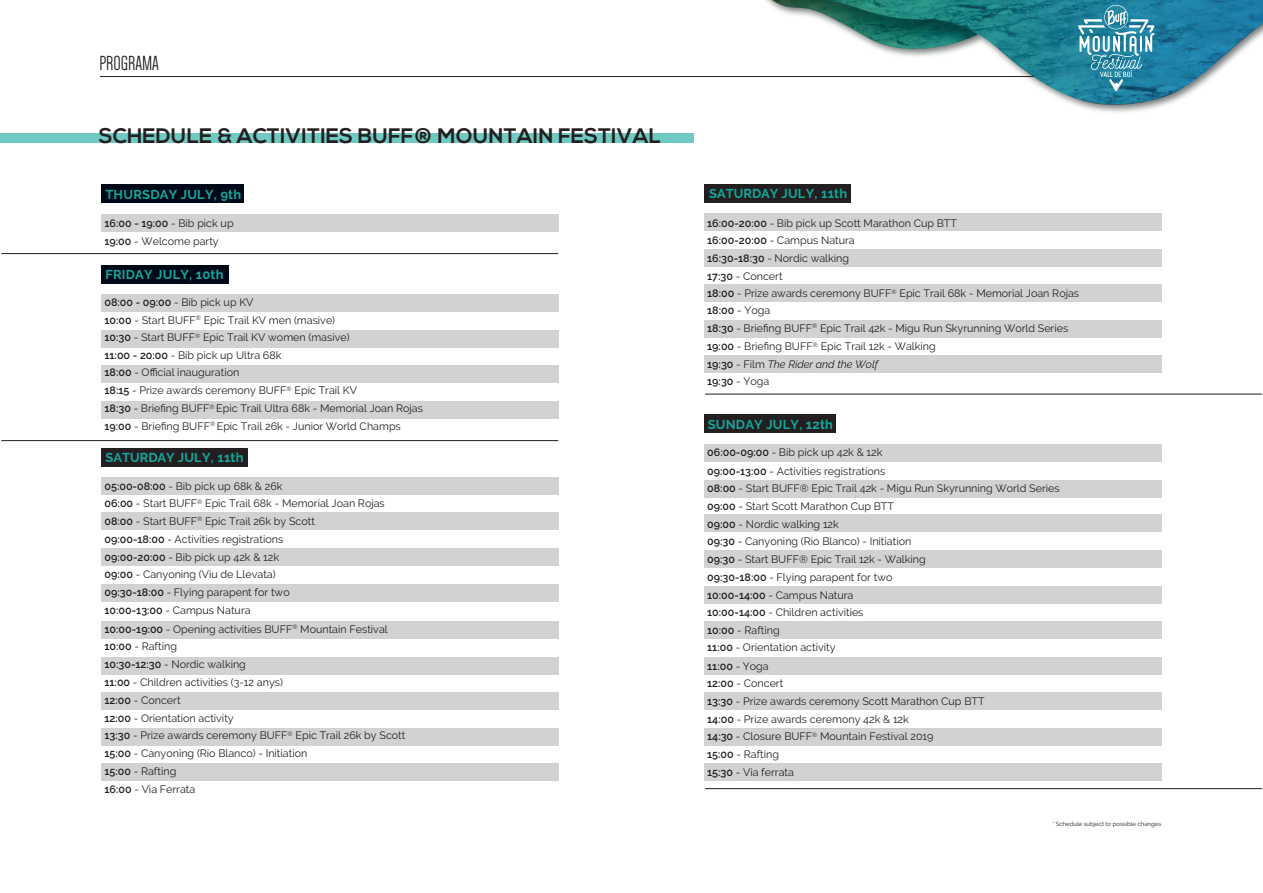
<style>
.page{position:relative;width:1263px;height:893px;background:#fff}
.page>*{position:absolute;margin:0;border:0;box-sizing:border-box;transform-origin:0 0}
.t1{font:700 21px "Nexa";letter-spacing:.01em;color:#231f20}
.t2{font:21px "Dense";color:#231f20}
.t3{font:700 12.9px "Raleway";letter-spacing:.02em;color:#12a79d}
.t4{font:700 12.9px "Raleway";color:#12a79d}
.t5{font:10.8px/17.7px "Raleway";color:#231f20}
.t6{font:italic 10.8px/17.7px "Raleway";color:#231f20}
.t7{font:6px "Raleway";color:#231f20}
.s1{font-weight:600}
.s2{font-weight:600;font-style:normal}
.s3{font-style:normal}
</style>
<div class="page">
<div style="left:704px;top:621px;width:457px;height:18px;background:#d1d2d4"></div>
<img style="left:765px;top:0;width:498px;height:113px">
<svg style="left:1078px;top:5px;width:76px;height:86px;background:#4c99b1"></svg>
<hr style="left:100px;top:76px;width:933px;height:1px;background:#231f20">
<div style="left:0;top:133px;width:694px;height:10px;background:#70cac4"></div>
<div style="left:101px;top:512px;width:457px;height:18px;background:#d1d2d4"></div>
<div style="left:101px;top:477px;width:457px;height:18px;background:#d1d2d4"></div>
<div style="left:101px;top:548px;width:457px;height:18px;background:#d1d2d4"></div>
<div style="left:101px;top:584px;width:457px;height:18px;background:#d1d2d4"></div>
<div style="left:101px;top:621px;width:457px;height:17px;background:#d1d2d4"></div>
<div style="left:101px;top:692px;width:457px;height:18px;background:#d1d2d4"></div>
<div style="left:101px;top:657px;width:457px;height:18px;background:#d1d2d4"></div>
<div style="left:101px;top:728px;width:457px;height:18px;background:#d1d2d4"></div>
<div style="left:101px;top:763px;width:457px;height:18px;background:#d1d2d4"></div>
<hr style="left:705px;top:394px;width:557px;height:1px;background:#231f20">
<hr style="left:705px;top:788px;width:557px;height:1px;background:#231f20">
<div style="left:704px;top:213px;width:457px;height:18px;background:#d1d2d4"></div>
<div style="left:704px;top:249px;width:457px;height:18px;background:#d1d2d4"></div>
<div style="left:704px;top:284px;width:457px;height:18px;background:#d1d2d4"></div>
<div style="left:704px;top:320px;width:457px;height:18px;background:#d1d2d4"></div>
<div style="left:704px;top:355px;width:457px;height:18px;background:#d1d2d4"></div>
<div style="left:704px;top:444px;width:457px;height:18px;background:#d1d2d4"></div>
<div style="left:704px;top:480px;width:457px;height:18px;background:#d1d2d4"></div>
<div style="left:704px;top:514px;width:457px;height:18px;background:#d1d2d4"></div>
<div style="left:704px;top:550px;width:457px;height:18px;background:#d1d2d4"></div>
<div style="left:704px;top:586px;width:457px;height:18px;background:#d1d2d4"></div>
<div style="left:704px;top:657px;width:457px;height:18px;background:#d1d2d4"></div>
<div style="left:704px;top:692px;width:457px;height:18px;background:#d1d2d4"></div>
<div style="left:704px;top:728px;width:457px;height:18px;background:#d1d2d4"></div>
<div style="left:704px;top:763px;width:457px;height:18px;background:#d1d2d4"></div>
<div style="left:101px;top:448px;width:146px;height:18px;background:#231f20"></div>
<div style="left:705px;top:184px;width:146px;height:19px;background:#231f20"></div>
<div style="left:704px;top:414px;width:132px;height:19px;background:#231f20"></div>
<hr style="left:1px;top:440px;width:557px;height:1px;background:#231f20">
<hr style="left:1px;top:253px;width:557px;height:1px;background:#231f20">
<div style="left:101px;top:294px;width:457px;height:18px;background:#d1d2d4"></div>
<div style="left:101px;top:330px;width:457px;height:18px;background:#d1d2d4"></div>
<div style="left:101px;top:365px;width:457px;height:18px;background:#d1d2d4"></div>
<div style="left:101px;top:401px;width:457px;height:18px;background:#d1d2d4"></div>
<div style="left:101px;top:265px;width:127px;height:19px;background:#000917"></div>
<div style="left:101px;top:184px;width:143px;height:19px;background:#000917"></div>
<div style="left:101px;top:214px;width:457px;height:18px;background:#d1d2d4"></div>
<h1 class="t2" style="left:99px;top:53px;width:61px">PROGRAMA</h1>
<h1 class="t1" style="left:99px;top:124px;width:564px">SCHEDULE &amp; ACTIVITIES BUFF® MOUNTAIN FESTIVAL</h1>
<p class="t3" style="left:105px;top:187px;width:137px">THURSDAY JULY, 9th</p>
<p class="t5" style="left:105px;top:215px;width:131px"><span class="s1">16:00 - 19:00</span> - Bib pick up<br><span class="s1">19:00</span> - Welcome party</p>
<p class="t3" style="left:105px;top:267px;width:120px">FRIDAY JULY, 10th</p>
<p class="t5" style="left:105px;top:293px;width:247px"><span class="s1">08:00 - 09:00</span> - Bib pick up KV<br><span class="s1">10:00</span> - Start BUFF<sup>®</sup> Epic Trail KV men (masive)<br><span class="s1">10:30</span> - Start BUFF<sup>®</sup> Epic Trail KV women (masive)<br><span class="s1">11:00 - 20:00</span> - Bib pick up Ultra 68k</p>
<p class="t5" style="left:105px;top:382px;width:320px"><span class="s1">18:15</span> - Prize awards ceremony BUFF<sup>®</sup> Epic Trail KV<br><span class="s1">18:30</span> - Briefing BUFF<sup>®</sup> Epic Trail Ultra 68k - Memorial Joan Rojas<br><span class="s1">19:00</span> - Briefing BUFF<sup>®</sup> Epic Trail 26k - Junior World Champs</p>
<p class="t5" style="left:105px;top:363px;width:136px"><span class="s1">18:00</span> - Official inauguration</p>
<p class="t4" style="left:106px;top:450px;width:139px">SATURDAY JULY, 11th</p>
<p class="t5" style="left:105px;top:477px;width:180px"><span class="s1">05:00-08:00</span> - Bib pick up 68k &amp; 26k</p>
<p class="t5" style="left:105px;top:495px;width:282px"><span class="s1">06:00</span> - Start BUFF<sup>®</sup> Epic Trail 68k - Memorial Joan Rojas<br><span class="s1">08:00</span> - Start BUFF<sup>®</sup> Epic Trail 26k by Scott</p>
<p class="t5" style="left:105px;top:549px;width:176px"><span class="s1">09:00-20:00</span> - Bib pick up 42k &amp; 12k</p>
<p class="t5" style="left:105px;top:583px;width:187px;line-height:18.1px"><span class="s1">09:30-18:00</span> - Flying parapent for two<br><span class="s1">10:00-13:00</span> - Campus Natura</p>
<p class="t5" style="left:105px;top:530px;width:180px"><span class="s1">09:00-18:00</span> - Activities registrations</p>
<p class="t5" style="left:105px;top:566px;width:173px"><span class="s1">09:00</span> - Canyoning (Viu de Llevata)</p>
<p class="t5" style="left:105px;top:620px;width:285px"><span class="s1">10:00-19:00</span> - Opening activities BUFF<sup>®</sup> Mountain Festival</p>
<p class="t5" style="left:105px;top:638px;width:143px"><span class="s1">10:00</span> - Rafting<br><span class="s1">10:30-12:30</span> - Nordic walking</p>
<p class="t5" style="left:105px;top:673px;width:180px"><span class="s1">11:00</span> - Children activities (3-12 anys)</p>
<p class="t5" style="left:105px;top:691px;width:78px"><span class="s1">12:00</span> - Concert</p>
<p class="t5" style="left:105px;top:709px;width:131px"><span class="s1">12:00</span> - Orientation activity</p>
<p class="t5" style="left:105px;top:727px;width:302px"><span class="s1">13:30</span> - Prize awards ceremony BUFF<sup>®</sup> Epic Trail 26k by Scott<br><span class="s1">15:00</span> - Canyoning (Río Blanco) - Initiation</p>
<p class="t5" style="left:105px;top:762px;width:92px"><span class="s1">15:00</span> - Rafting<br><span class="s1">16:00</span> - Via Ferrata</p>
<p class="t4" style="left:709px;top:186px;width:139px">SATURDAY JULY, 11th</p>
<p class="t5" style="left:707px;top:214px;width:251px"><span class="s1">16:00-20:00</span> - Bib pick up Scott Marathon Cup BTT<br><span class="s1">16:00-20:00</span> - Campus Natura<br><span class="s1">16:30-18:30</span> - Nordic walking</p>
<p class="t5" style="left:707px;top:267px;width:77px"><span class="s1">17:30</span> - Concert</p>
<p class="t5" style="left:707px;top:285px;width:373px;line-height:17.2px"><span class="s1">18:00</span> - Prize awards ceremony BUFF<sup>®</sup> Epic Trail 68k - Memorial Joan Rojas<br><span class="s1">18:00</span> - Yoga</p>
<p class="t5" style="left:707px;top:319px;width:363px;line-height:18.3px"><span class="s1">18:30</span> - Briefing BUFF<sup>®</sup> Epic Trail 42k - Migu Run Skyrunning World Series<br><span class="s1">19:00</span> - Briefing BUFF<sup>®</sup> Epic Trail 12k - Walking</p>
<p class="t6" style="left:707px;top:355px;width:173px"><span class="s2">19:30</span> <span class="s3">- Film</span> The Rider and the Wolf<br><span class="s2">19:30</span> <span class="s3">- Yoga</span></p>
<p class="t3" style="left:708px;top:417px;width:127px">SUNDAY JULY, 12th</p>
<p class="t5" style="left:707px;top:443px;width:180px;line-height:18.5px"><span class="s1">06:00-09:00</span> - Bib pick up 42k &amp; 12k<br><span class="s1">09:00-13:00</span> - Activities registrations</p>
<p class="t5" style="left:707px;top:479px;width:354px"><span class="s1">08:00</span> - Start BUFF® Epic Trail 42k - Migu Run Skyrunning World Series<br><span class="s1">09:00</span> - Start Scott Marathon Cup BTT</p>
<p class="t5" style="left:707px;top:516px;width:206px;line-height:17.2px"><span class="s1">09:00</span> - Nordic walking 12k<br><span class="s1">09:30</span> - Canyoning (Río Blanco) - Initiation</p>
<p class="t5" style="left:707px;top:550px;width:220px;line-height:18.5px"><span class="s1">09:30</span> - Start BUFF® Epic Trail 12k - Walking<br><span class="s1">09:30-18:00</span> - Flying parapent for two</p>
<p class="t5" style="left:707px;top:586px;width:158px"><span class="s1">10:00-14:00</span> - Campus Natura<br><span class="s1">10:00-14:00</span> - Children activities<br><span class="s1">10:00</span> - Rafting</p>
<p class="t5" style="left:707px;top:638px;width:130px;line-height:18.5px"><span class="s1">11:00</span> - Orientation activity<br><span class="s1">11:00</span> - Yoga</p>
<p class="t5" style="left:707px;top:674px;width:279px"><span class="s1">12:00</span> - Concert<br><span class="s1">13:30</span> - Prize awards ceremony Scott Marathon Cup BTT</p>
<p class="t5" style="left:707px;top:711px;width:228px;line-height:17.2px"><span class="s1">14:00</span> - Prize awards ceremony 42k &amp; 12k<br><span class="s1">14:30</span> - Closure BUFF<sup>®</sup> Mountain Festival 2019</p>
<p class="t5" style="left:707px;top:745px;width:88px;line-height:18.5px"><span class="s1">15:00</span> - Rafting<br><span class="s1">15:30</span> - Via ferrata</p>
<p class="t7" style="left:1052px;top:820px;width:110px">* Schedule subject to possible changes</p>
</div>
